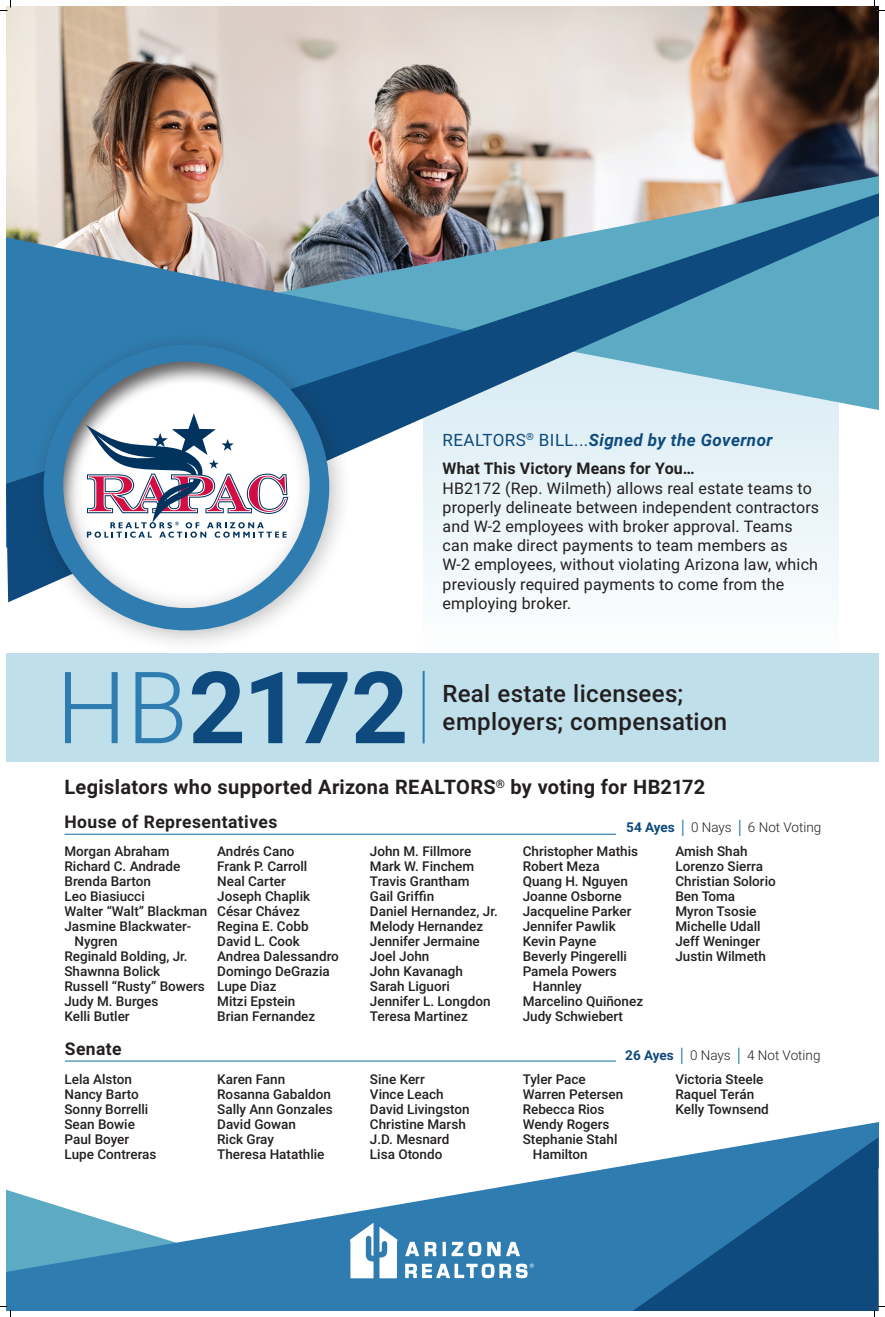
<style>
.page{position:relative;width:885px;height:1317px;background:#fff}
.page>*{position:absolute;margin:0;border:0;box-sizing:border-box;transform-origin:0 0}
.t1{font:500 24px/28px "Roboto";letter-spacing:.015em;color:#231f20}
.t2{font:700 20px "Roboto";letter-spacing:.015em;color:#231f20}
.t3{font:700 17.5px "Roboto";letter-spacing:.025em;color:#231f20}
.t4{font:italic 700 17px "Roboto";letter-spacing:.025em;color:#0e4a7d}
.t5{font:16px/19.2px "Roboto";letter-spacing:.01em;color:#231f20}
.t6{font:700 16px "Roboto";letter-spacing:.01em;color:#231f20}
.t7{font:500 13.5px/15px "Roboto";color:#231f20}
.t8{font:300 13.5px "Roboto";color:#231f20}
.s1{font-weight:400;font-style:normal}
.s2{font-weight:700;color:#0e4a7d}
.s3{font-family:"Franklin Gothic";font-weight:400;color:#2f7db0}
</style>
<div class="page">
<img style="left:6px;top:6px;width:873px;height:187px">
<svg style="left:6px;top:1122px;width:873px;height:189px"></svg>
<div style="left:423px;top:341px;width:415px;height:312px;background:#fafcfd"></div>
<img style="left:271px;top:176px;width:608px;height:17px">
<svg style="left:6px;top:193px;width:873px;height:409px"></svg>
<hr style="left:65px;top:1061px;width:551px;height:1px;background:#2f7db0">
<hr style="left:64px;top:834px;width:552px;height:1px;background:#2f7db0">
<div style="left:27px;top:328px;width:326px;height:326px;background:#231f20;opacity:.3"></div>
<svg style="left:44px;top:345px;width:285px;height:285px"></svg>
<svg style="left:84px;top:413px;width:204px;height:125px"></svg>
<div style="left:6px;top:653px;width:873px;height:108px;background:#bfdfea"></div>
<svg style="left:192px;top:671px;width:213px;height:72px"></svg>
<svg style="left:65px;top:672px;width:117px;height:71px"></svg>
<hr style="left:423px;top:671px;width:2px;height:72px;background:#2f7db0">
<svg style="left:350px;top:1223px;width:47px;height:55px"></svg>
<svg style="left:405px;top:1242px;width:129px;height:36px"></svg>
<svg style="left:0;top:0;width:11px;height:11px"></svg>
<svg style="left:0;top:1190px;width:300px;height:127px"></svg>
<svg style="left:874px;top:0;width:11px;height:11px"></svg>
<svg style="left:633px;top:1137px;width:252px;height:180px;background:#3572a0"></svg>
<p class="t4" style="left:443px;top:428px;width:331px"><span class="s1">REALTORS</span><sup>®</sup> <span class="s1">BILL...</span>Signed by the Governor</p>
<p class="t6" style="left:443px;top:457px;width:254px">What This Victory Means for You…</p>
<p class="t5" style="left:443px;top:478px;width:378px">HB2172 (Rep. Wilmeth) allows real estate teams to properly delineate between independent contractors and W-2 employees with broker approval. Teams can make direct payments to team members as<br>W-2 employees, without violating Arizona law, which previously required payments to come from the employing broker.</p>
<h1 class="t1" style="left:443px;top:679px;width:286px">Real estate licensees; employers; compensation</h1>
<h2 class="t2" style="left:64px;top:773px;width:642px">Legislators who supported Arizona REALTORS<sup>®</sup> by voting for HB2172</h2>
<p class="t3" style="left:64px;top:810px;width:214px">House of Representatives</p>
<p class="t8" style="left:626px;top:818px;width:197px"><span class="s2">54 Ayes</span> <span class="s3">│</span> 0 Nays <span class="s3">│</span> 6 Not Voting</p>
<p class="t7" style="left:64px;top:844px;width:106px">Morgan Abraham</p>
<p class="t7" style="left:64px;top:859px;width:117px">Richard C. Andrade</p>
<p class="t7" style="left:64px;top:874px;width:88px">Brenda Barton</p>
<p class="t7" style="left:64px;top:889px;width:82px">Leo Biasiucci</p>
<p class="t7" style="left:64px;top:904px;width:144px">Walter “Walt” Blackman</p>
<p class="t7" style="left:64px;top:919px;width:128px">Jasmine Blackwater-</p>
<p class="t7" style="left:75px;top:934px;width:45px">Nygren</p>
<p class="t7" style="left:64px;top:949px;width:125px">Reginald Bolding, Jr.</p>
<p class="t7" style="left:64px;top:964px;width:97px">Shawnna Bolick</p>
<p class="t7" style="left:64px;top:979px;width:142px">Russell “Rusty” Bowers</p>
<p class="t7" style="left:64px;top:994px;width:96px">Judy M. Burges</p>
<p class="t7" style="left:64px;top:1009px;width:67px">Kelli Butler</p>
<p class="t7" style="left:675px;top:843px;width:102px">Amish Shah<br>Lorenzo Sierra<br>Christian Solorio<br>Ben Toma<br>Myron Tsosie<br>Michelle Udall<br>Jeff Weninger<br>Justin Wilmeth</p>
<p class="t7" style="left:217px;top:844px;width:123px">Andrés Cano<br>Frank P. Carroll<br>Neal Carter<br>Joseph Chaplik<br>César Chávez<br>Regina E. Cobb<br>David L. Cook<br>Andrea Dalessandro<br>Domingo DeGrazia<br>Lupe Diaz<br>Mitzi Epstein<br>Brian Fernandez</p>
<p class="t7" style="left:370px;top:844px;width:129px">John M. Fillmore<br>Mark W. Finchem<br>Travis Grantham<br>Gail Griffin<br>Daniel Hernandez, Jr.<br>Melody Hernandez<br>Jennifer Jermaine<br>Joel John<br>John Kavanagh<br>Sarah Liguori<br>Jennifer L. Longdon<br>Teresa Martinez</p>
<p class="t7" style="left:523px;top:843px;width:117px">Christopher Mathis</p>
<p class="t7" style="left:523px;top:858px;width:79px">Robert Meza</p>
<p class="t7" style="left:523px;top:873px;width:107px">Quang H. Nguyen</p>
<p class="t7" style="left:523px;top:888px;width:101px">Joanne Osborne</p>
<p class="t7" style="left:523px;top:903px;width:110px">Jacqueline Parker</p>
<p class="t7" style="left:523px;top:918px;width:95px">Jennifer Pawlik</p>
<p class="t7" style="left:523px;top:933px;width:75px">Kevin Payne</p>
<p class="t7" style="left:523px;top:948px;width:106px">Beverly Pingerelli</p>
<p class="t7" style="left:523px;top:963px;width:96px">Pamela Powers</p>
<p class="t7" style="left:533px;top:978px;width:51px">Hannley</p>
<p class="t7" style="left:523px;top:993px;width:122px">Marcelino Quiñonez</p>
<p class="t7" style="left:523px;top:1008px;width:102px">Judy Schwiebert</p>
<p class="t3" style="left:65px;top:1037px;width:58px">Senate</p>
<p class="t8" style="left:625px;top:1045px;width:197px"><span class="s2">26 Ayes</span> <span class="s3">│</span> 0 Nays <span class="s3">│</span> 4 Not Voting</p>
<p class="t7" style="left:64px;top:1071px;width:94px">Lela Alston<br>Nancy Barto<br>Sonny Borrelli<br>Sean Bowie<br>Paul Boyer<br>Lupe Contreras</p>
<p class="t7" style="left:217px;top:1071px;width:117px">Karen Fann<br>Rosanna Gabaldon<br>Sally Ann Gonzales<br>David Gowan<br>Rick Gray<br>Theresa Hatathlie</p>
<p class="t7" style="left:370px;top:1071px;width:101px">Sine Kerr<br>Vince Leach<br>David Livingston<br>Christine Marsh<br>J.D. Mesnard<br>Lisa Otondo</p>
<p class="t7" style="left:523px;top:1071px;width:65px">Tyler Pace</p>
<p class="t7" style="left:523px;top:1086px;width:102px">Warren Petersen</p>
<p class="t7" style="left:523px;top:1101px;width:83px">Rebecca Rios</p>
<p class="t7" style="left:523px;top:1116px;width:88px">Wendy Rogers</p>
<p class="t7" style="left:523px;top:1131px;width:96px">Stephanie Stahl</p>
<p class="t7" style="left:533px;top:1146px;width:57px">Hamilton</p>
<p class="t7" style="left:675px;top:1071px;width:95px">Victoria Steele<br>Raquel Terán<br>Kelly Townsend</p>
</div>
